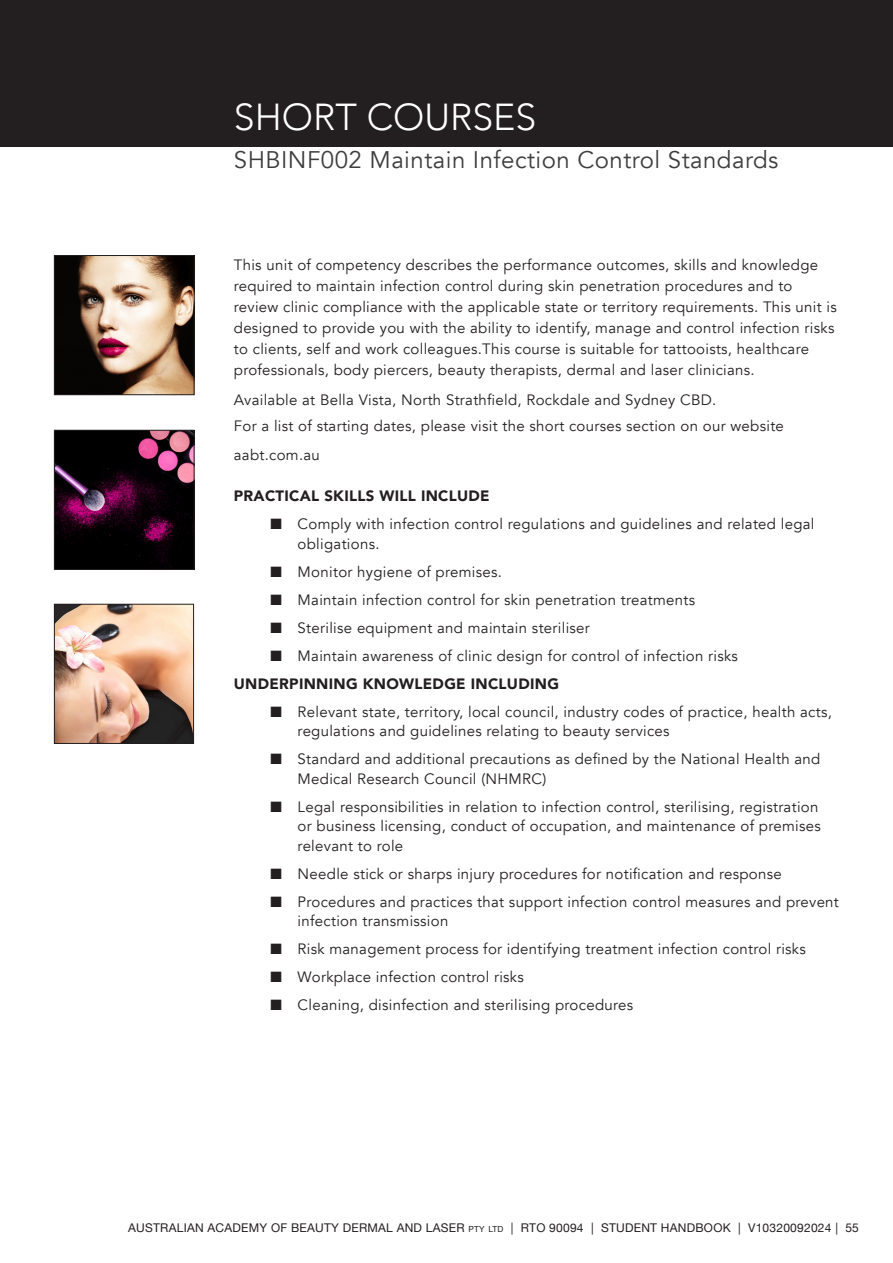
<style>
.page{position:relative;width:893px;height:1263px;background:#fff}
.page>*{position:absolute;margin:0;border:0;box-sizing:border-box;transform-origin:0 0}
.Heading_Top_of_Page{font:300 37.5px "Avenir";color:#fff}
.TOC_-_Subheading{font:24px "Avenir";letter-spacing:.02em;color:#3e3e3f}
.t1{font:15px/19.5px "Avenir";letter-spacing:.02em;color:#231f20}
.t2{font:900 15px "Avenir";letter-spacing:.02em;color:#231f20}
.t3{font:12px "Helvetica Neue";letter-spacing:.02em;color:#231f20}
.s1{font-size:8.4px}
</style>
<div class="page">
<div style="left:0;top:0;width:893px;height:146px;background:#231f20"></div>
<img style="left:56px;top:432px;width:136px;height:136px">
<div style="left:54px;top:430px;width:140px;height:140px;border:1px solid #231f20"></div>
<img style="left:56px;top:257px;width:136px;height:136px">
<div style="left:54px;top:255px;width:140px;height:140px;border:1px solid #231f20"></div>
<img style="left:56px;top:606px;width:136px;height:136px">
<div style="left:54px;top:604px;width:140px;height:140px;border:1px solid #231f20"></div>
<p class="Heading_Top_of_Page" style="left:234px;top:95px;width:304px">SHORT COURSES</p>
<p class="TOC_-_Subheading" style="left:234px;top:145px;width:546px">SHBINF002 Maintain Infection Control Standards</p>
<p class="t1" style="left:234px;top:255px;width:604px;line-height:21px">This unit of competency describes the performance outcomes, skills and knowledge required to maintain infection control during skin penetration procedures and to review clinic compliance with the applicable state or territory requirements. This unit is designed to provide you with the ability to identify, manage and control infection risks to clients, self and work colleagues.This course is suitable for tattooists, healthcare professionals, body piercers, beauty therapists, dermal and laser clinicians.</p>
<p class="t1" style="left:234px;top:390px;width:484px">Available at Bella Vista, North Strathfield, Rockdale and Sydney CBD.</p>
<p class="t1" style="left:234px;top:416px;width:552px">For a list of starting dates, please visit the short courses section on our website</p>
<p class="t1" style="left:234px;top:446px;width:88px">aabt.com.au</p>
<p class="t2" style="left:234px;top:483px;width:257px">PRACTICAL SKILLS WILL INCLUDE</p>
<p class="t1" style="left:298px;top:515px;width:518px;text-indent:-27px">■ Comply with infection control regulations and guidelines and related legal obligations.</p>
<p class="t1" style="left:271px;top:562px;width:233px">■ Monitor hygiene of premises.</p>
<p class="t1" style="left:271px;top:590px;width:426px">■ Maintain infection control for skin penetration treatments</p>
<p class="t1" style="left:271px;top:618px;width:321px">■ Sterilise equipment and maintain steriliser</p>
<p class="t1" style="left:271px;top:646px;width:469px">■ Maintain awareness of clinic design for control of infection risks</p>
<p class="t2" style="left:234px;top:671px;width:327px">UNDERPINNING KNOWLEDGE INCLUDING</p>
<p class="t1" style="left:298px;top:702px;width:536px;text-indent:-27px">■ Relevant state, territory, local council, industry codes of practice, health acts, regulations and guidelines relating to beauty services</p>
<p class="t1" style="left:298px;top:750px;width:524px;text-indent:-27px">■ Standard and additional precautions as defined by the National Health and<br>Medical Research Council (NHMRC)</p>
<p class="t1" style="left:298px;top:797px;width:525px;text-indent:-27px">■ Legal responsibilities in relation to infection control, sterilising, registration or business licensing, conduct of occupation, and maintenance of premises relevant to role</p>
<p class="t1" style="left:271px;top:864px;width:512px">■ Needle stick or sharps injury procedures for notification and response</p>
<p class="t1" style="left:298px;top:892px;width:543px;text-indent:-27px">■ Procedures and practices that support infection control measures and prevent infection transmission</p>
<p class="t1" style="left:271px;top:940px;width:537px">■ Risk management process for identifying treatment infection control risks</p>
<p class="t1" style="left:271px;top:968px;width:255px">■ Workplace infection control risks</p>
<p class="t1" style="left:271px;top:996px;width:364px">■ Cleaning, disinfection and sterilising procedures</p>
<p class="t3" style="left:128px;top:1219px;width:732px">AUSTRALIAN ACADEMY OF BEAUTY DERMAL AND LASER <span class="s1">pty ltd</span> | RTO 90094 | STUDENT HANDBOOK | V10320092024 | 55</p>
</div>
